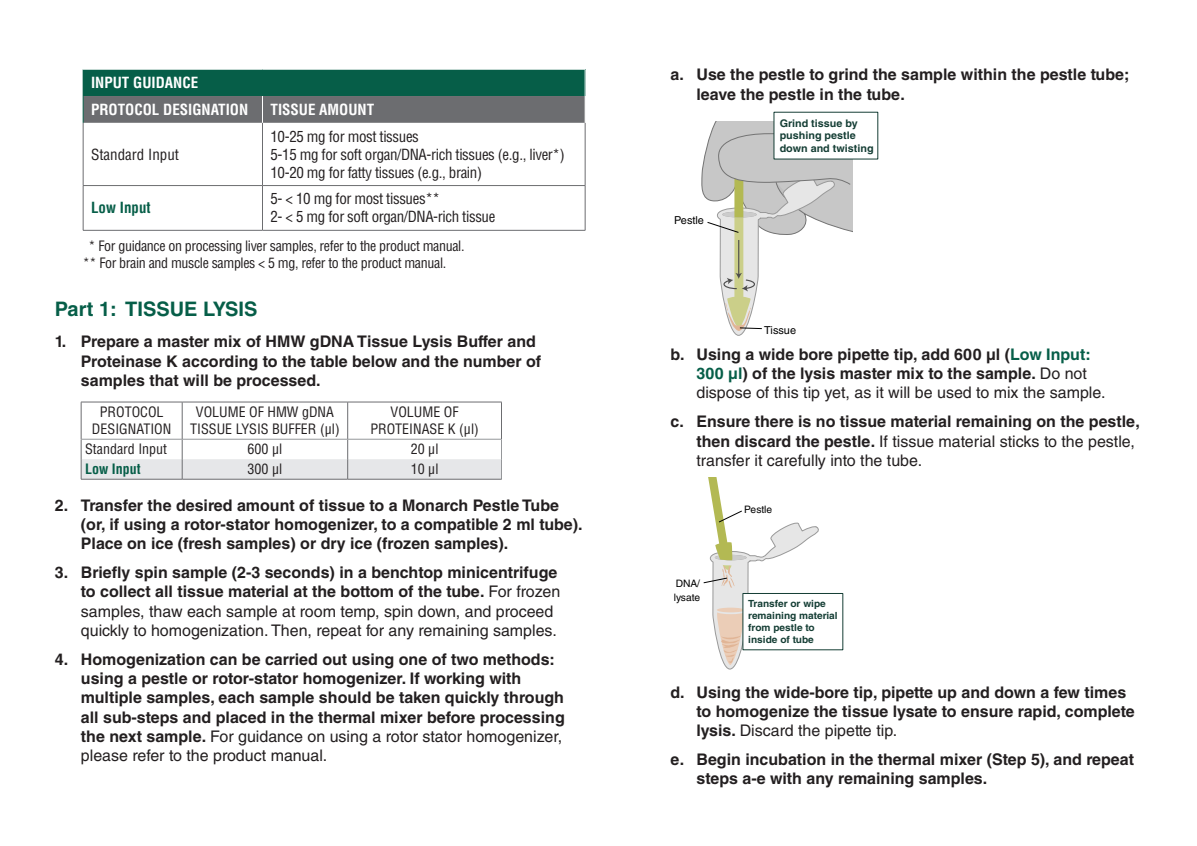
<style>
.page{position:relative;width:1197px;height:846px;background:#fff}
.page>*{position:absolute;margin:0;border:0;box-sizing:border-box;transform-origin:0 0}
.Part_Headers_-_no_Ru{font:700 20px "Helvetica LT Std";color:#065e48}
.t1{font:700 16px/19.2px "Helvetica LT Std";color:#231f20}
.t2{font:16px/19.2px "Helvetica LT Std";color:#231f20}
.t3{font:condensed 15px "Helvetica LT Std";letter-spacing:-.025em;color:#231f20}
.t4{font:700 condensed 15px "Helvetica LT Std";color:#fff}
.t5{font:condensed 15px "Helvetica LT Std";color:#231f20}
.t6{font:700 condensed 15px "Helvetica LT Std";color:#065e48}
.t7{font:condensed 14px "Helvetica LT Std";letter-spacing:-.025em;color:#231f20}
.t8{font:condensed 14px/16.8px "Helvetica LT Std";color:#231f20;text-align:center}
.t9{font:700 condensed 14px "Helvetica LT Std";color:#065e48}
.t10{font:11px "Helvetica LT Std";color:#000}
.t11{font:700 10.4px/12.6px "Helvetica LT Std";color:#153e35}
.t12{font:10.2px/14.4px "Helvetica LT Std";color:#000}
.t13{font:700 9.8px/11.8px "Helvetica LT Std";color:#153e35}
.s1{font-size:12px;color:#fff}
.s2{font-weight:700}
.s3{font-weight:400}
.s4{color:#065e48}
</style>
<div class="page">
<svg style="left:84px;top:186px;width:501px;height:44px"></svg>
<hr style="left:83px;top:123px;width:1px;height:62px;background:#6c6d70">
<hr style="left:262px;top:123px;width:1px;height:62px;background:#6c6d70">
<hr style="left:585px;top:123px;width:1px;height:62px;background:#6c6d70">
<hr style="left:83px;top:185px;width:180px;height:1px;background:#6c6d70">
<hr style="left:83px;top:186px;width:1px;height:44px;background:#6c6d70">
<hr style="left:262px;top:186px;width:1px;height:44px;background:#6c6d70">
<hr style="left:585px;top:186px;width:1px;height:44px;background:#6c6d70">
<hr style="left:83px;top:230px;width:180px;height:1px;background:#6c6d70">
<hr style="left:262px;top:230px;width:323px;height:1px;background:#6c6d70">
<svg style="left:83px;top:69px;width:503px;height:54px;background:#3b665d"></svg>
<hr style="left:83px;top:69px;width:180px;height:1px;background:#fff">
<hr style="left:262px;top:69px;width:323px;height:1px;background:#fff">
<hr style="left:262px;top:185px;width:323px;height:1px;background:#6c6d70">
<hr style="left:182px;top:402px;width:166px;height:1px;background:#6c6d70">
<hr style="left:348px;top:402px;width:154px;height:1px;background:#6c6d70">
<hr style="left:347px;top:402px;width:1px;height:37px;background:#6c6d70">
<hr style="left:81px;top:402px;width:101px;height:1px;background:#6c6d70">
<hr style="left:81px;top:402px;width:1px;height:37px;background:#6c6d70">
<hr style="left:182px;top:402px;width:1px;height:37px;background:#6c6d70">
<hr style="left:501px;top:402px;width:1px;height:37px;background:#6c6d70">
<svg style="left:81px;top:439px;width:421px;height:40px"></svg>
<hr style="left:81px;top:479px;width:101px;height:1px;background:#6c6d70">
<hr style="left:182px;top:479px;width:166px;height:1px;background:#6c6d70">
<hr style="left:348px;top:479px;width:154px;height:1px;background:#6c6d70">
<svg style="left:701px;top:121px;width:152px;height:215px"></svg>
<svg style="left:703px;top:477px;width:116px;height:192px"></svg>
<p class="t4" style="left:91px;top:73px;width:109px">INPUT GUIDANCE</p>
<p class="t4" style="left:91px;top:100px;width:159px">PROTOCOL DESIGNATION</p>
<p class="t4" style="left:270px;top:100px;width:105px">TISSUE AMOUNT</p>
<p class="t5" style="left:91px;top:145px;width:89px">Standard Input</p>
<p class="t3" style="left:270px;top:127px;width:150px">10-25 mg for most tissues</p>
<p class="t3" style="left:270px;top:145px;width:296px">5-15 mg for soft organ/DNA-rich tissues (e.g., liver*)</p>
<p class="t3" style="left:270px;top:163px;width:213px">10-20 mg for fatty tissues (e.g., brain)</p>
<p class="t3" style="left:270px;top:189px;width:171px">5- &lt; 10 mg for most tissues**</p>
<p class="t3" style="left:270px;top:207px;width:226px">2- &lt; 5 mg for soft organ/DNA-rich tissue</p>
<p class="t7" style="left:83px;top:238px;width:383px"><span class="s1">*</span>* For guidance on processing liver samples, refer to the product manual.</p>
<p class="t7" style="left:83px;top:254px;width:365px">** For brain and muscle samples &lt; 5 mg, refer to the product manual.</p>
<p class="Part_Headers_-_no_Ru" style="left:55px;top:297px;width:204px">Part 1: TISSUE LYSIS</p>
<p class="t1" style="left:81px;top:332px;width:462px;text-indent:-26px">1. Prepare a master mix of HMW gDNA Tissue Lysis Buffer and<br>Proteinase K according to the table below and the number of samples that will be processed.</p>
<p class="t8" style="left:92px;top:404px;width:81px">PROTOCOL<br>DESIGNATION</p>
<p class="t8" style="left:190px;top:404px;width:151px">VOLUME OF HMW gDNA<br>TISSUE LYSIS BUFFER (µl)</p>
<p class="t8" style="left:370px;top:404px;width:110px">VOLUME OF<br>PROTEINASE K (µl)</p>
<p class="t8" style="left:85px;top:441px;width:84px">Standard Input</p>
<p class="t7" style="left:248px;top:440px;width:36px">600 µl</p>
<p class="t7" style="left:411px;top:440px;width:29px">20 µl</p>
<p class="t9" style="left:85px;top:460px;width:57px">Low Input</p>
<p class="t7" style="left:248px;top:460px;width:36px">300 µl</p>
<p class="t7" style="left:411px;top:460px;width:29px">10 µl</p>
<p class="t1" style="left:81px;top:495px;width:503px;text-indent:-26px">2. Transfer the desired amount of tissue to a Monarch Pestle Tube (or, if using a rotor-stator homogenizer, to a compatible 2 ml tube).<br>Place on ice (fresh samples) or dry ice (frozen samples).</p>
<p class="t2" style="left:81px;top:563px;width:481px;text-indent:-26px"><span class="s2">3. Briefly spin sample (2-3 seconds) in a benchtop minicentrifuge to collect all tissue material at the bottom of the tube.</span> For frozen samples, thaw each sample at room temp, spin down, and proceed quickly to homogenization. Then, repeat for any remaining samples.</p>
<p class="t1" style="left:81px;top:650px;width:485px;text-indent:-26px">4. Homogenization can be carried out using one of two methods: using a pestle or rotor-stator homogenizer. If working with multiple samples, each sample should be taken quickly through all sub-steps and placed in the thermal mixer before processing the next sample. <span class="s3">For guidance on using a rotor stator homogenizer, please refer to the product manual.</span></p>
<p class="t6" style="left:91px;top:198px;width:61px">Low Input</p>
<p class="t1" style="left:696px;top:65px;width:434px;text-indent:-26px">a. Use the pestle to grind the sample within the pestle tube; leave the pestle in the tube.</p>
<p class="t10" style="left:674px;top:213px;width:31px">Pestle</p>
<p class="t11" style="left:780px;top:117px;width:95px">Grind tissue by pushing pestle down and twisting</p>
<p class="t10" style="left:764px;top:324px;width:33px">Tissue</p>
<p class="t1" style="left:696px;top:344px;width:411px;text-indent:-26px">b. Using a wide bore pipette tip, add 600 µl (<span class="s4">Low Input:<br>300 µl</span>) of the lysis master mix to the sample. <span class="s3">Do not dispose of this tip yet, as it will be used to mix the sample.</span></p>
<p class="t1" style="left:696px;top:412px;width:445px;text-indent:-26px">c. Ensure there is no tissue material remaining on the pestle, then discard the pestle. <span class="s3">If tissue material sticks to the pestle, transfer it carefully into the tube.</span></p>
<p class="t12" style="left:674px;top:576px;width:28px">DNA/ lysate</p>
<p class="t12" style="left:744px;top:502px;width:29px">Pestle</p>
<p class="t13" style="left:748px;top:598px;width:91px">Transfer or wipe remaining material from pestle to inside of tube</p>
<p class="t1" style="left:696px;top:682px;width:440px;text-indent:-26px">d. Using the wide-bore tip, pipette up and down a few times to homogenize the tissue lysate to ensure rapid, complete lysis. <span class="s3">Discard the pipette tip.</span></p>
<p class="t1" style="left:696px;top:750px;width:439px;text-indent:-26px">e. Begin incubation in the thermal mixer (Step 5), and repeat steps a-e with any remaining samples.</p>
</div>
